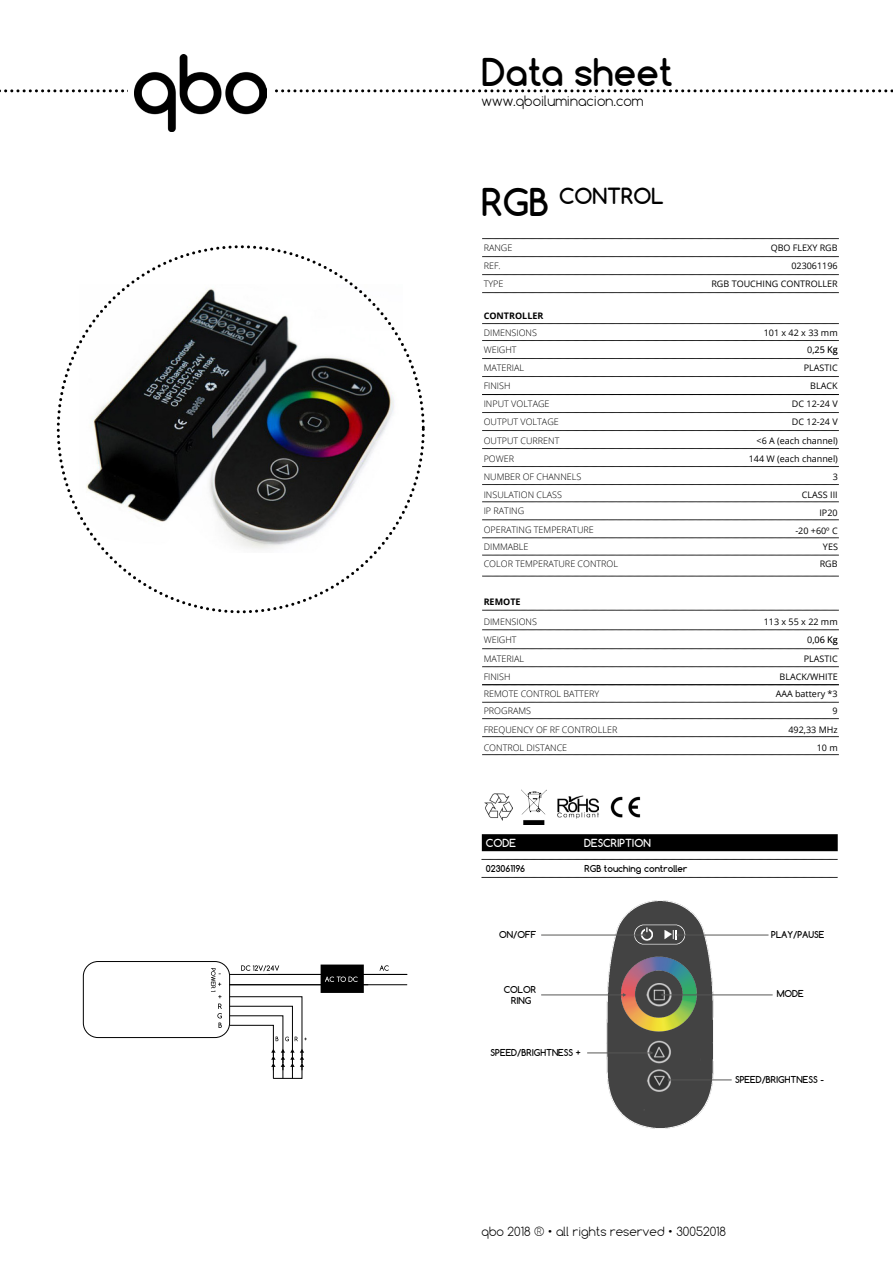
<style>
.page{position:relative;width:893px;height:1263px;background:#fff}
.page>*{position:absolute;margin:0;border:0;box-sizing:border-box;transform-origin:0 0}
.t1{font:700 36px "Comfortaa";color:#000}
.t2{font:700 21px "Comfortaa";color:#000}
.t3{font:300 13.5px "Comfortaa";color:#000}
.t4{font:300 12px "Comfortaa";color:#000}
.t5{font:700 10.5px "Comfortaa";color:#fff}
.t6{font:300 9px/17.9px "Open Sans";color:#000}
.t7{font:9px "Open Sans";color:#000}
.t8{font:700 9px/10.8px "Comfortaa";color:#000;text-align:center}
.t9{font:700 9px "Open Sans";color:#000}
.s1{font-size:36px}
</style>
<div class="page">
<svg style="left:0;top:89px;width:893px;height:3px"></svg>
<div style="left:129px;top:19px;width:143px;height:143px;background:#fff"></div>
<img style="left:134px;top:54px;width:132px;height:77px">
<svg style="left:482px;top:238px;width:357px;height:1px"></svg>
<div style="left:482px;top:834px;width:356px;height:17px;background:#000"></div>
<svg style="left:482px;top:256px;width:357px;height:1px"></svg>
<svg style="left:482px;top:274px;width:357px;height:1px"></svg>
<svg style="left:482px;top:292px;width:357px;height:1px"></svg>
<svg style="left:482px;top:376px;width:357px;height:1px"></svg>
<svg style="left:482px;top:412px;width:357px;height:1px"></svg>
<svg style="left:482px;top:394px;width:357px;height:1px"></svg>
<svg style="left:482px;top:430px;width:357px;height:1px"></svg>
<svg style="left:482px;top:448px;width:357px;height:1px"></svg>
<svg style="left:482px;top:466px;width:357px;height:1px"></svg>
<svg style="left:482px;top:555px;width:357px;height:1px"></svg>
<svg style="left:482px;top:484px;width:357px;height:1px"></svg>
<svg style="left:482px;top:538px;width:357px;height:1px"></svg>
<svg style="left:482px;top:502px;width:357px;height:1px"></svg>
<svg style="left:482px;top:520px;width:357px;height:1px"></svg>
<svg style="left:482px;top:576px;width:357px;height:1px"></svg>
<svg style="left:482px;top:702px;width:357px;height:1px"></svg>
<svg style="left:482px;top:859px;width:356px;height:1px"></svg>
<img style="left:610px;top:796px;width:30px;height:22px">
<img style="left:557px;top:795px;width:41px;height:23px">
<img style="left:484px;top:793px;width:28px;height:27px">
<img style="left:522px;top:790px;width:24px;height:34px">
<svg style="left:482px;top:340px;width:357px;height:19px"></svg>
<svg style="left:482px;top:666px;width:357px;height:1px"></svg>
<svg style="left:482px;top:684px;width:357px;height:1px"></svg>
<svg style="left:482px;top:630px;width:357px;height:19px"></svg>
<svg style="left:482px;top:718px;width:357px;height:1px"></svg>
<svg style="left:482px;top:736px;width:357px;height:1px"></svg>
<img style="left:79px;top:285px;width:323px;height:268px">
<img style="left:584px;top:934px;width:153px;height:146px">
<img style="left:607px;top:900px;width:106px;height:229px">
<img style="left:645px;top:983px;width:26px;height:108px">
<hr style="left:541px;top:935px;width:103px;height:1px;background:#575756">
<hr style="left:541px;top:995px;width:83px;height:1px;background:#575756">
<hr style="left:587px;top:1053px;width:64px;height:1px;background:#575756">
<hr style="left:679px;top:935px;width:89px;height:1px;background:#575756">
<svg style="left:675px;top:930px;width:4px;height:9px"></svg>
<hr style="left:663px;top:995px;width:110px;height:1px;background:#575756">
<svg style="left:660px;top:993px;width:4px;height:4px"></svg>
<hr style="left:670px;top:1080px;width:62px;height:1px;background:#575756">
<svg style="left:667px;top:1078px;width:3px;height:4px"></svg>
<div style="left:83px;top:961px;width:147px;height:77px;border:1px solid #000;border-radius:15px"></div>
<svg style="left:380px;top:965px;width:9px;height:6px"></svg>
<svg style="left:241px;top:965px;width:38px;height:6px"></svg>
<svg style="left:211px;top:968px;width:11px;height:60px"></svg>
<hr style="left:230px;top:974px;width:177px;height:1px;background:#000">
<hr style="left:229px;top:984px;width:178px;height:1px;background:#000">
<div style="left:321px;top:965px;width:42px;height:27px;background:#000"></div>
<div style="left:321px;top:964px;width:43px;height:29px;border:2px solid #000"></div>
<svg style="left:325px;top:976px;width:33px;height:6px"></svg>
<svg style="left:229px;top:996px;width:78px;height:83px"></svg>
<svg style="left:482px;top:877px;width:356px;height:1px"></svg>
<svg style="left:482px;top:323px;width:357px;height:1px"></svg>
<svg style="left:482px;top:610px;width:357px;height:1px"></svg>
<svg style="left:482px;top:754px;width:357px;height:1px"></svg>
<h1 class="t1" style="left:482px;top:49px;width:193px">Data sheet</h1>
<h3 class="t3" style="left:482px;top:92px;width:163px">www.qboiluminacion.com</h3>
<h2 class="t2" style="left:482px;top:183px;width:184px"><span class="s1">RGB</span> CONTROL</h2>
<p class="t6" style="left:484px;top:239px;width:30px">RANGE<br>REF.</p>
<p class="t7" style="left:771px;top:242px;width:69px">QBO FLEXY RGB</p>
<p class="t7" style="left:791px;top:259px;width:48px">023061196</p>
<p class="t6" style="left:484px;top:274px;width:21px">TYPE</p>
<p class="t7" style="left:711px;top:277px;width:128px">RGB TOUCHING CONTROLLER</p>
<p class="t9" style="left:484px;top:309px;width:61px">CONTROLLER</p>
<p class="t6" style="left:484px;top:323px;width:55px">DIMENSIONS</p>
<p class="t7" style="left:764px;top:326px;width:75px">101 x 42 x 33 mm</p>
<p class="t6" style="left:484px;top:340px;width:34px">WEIGHT</p>
<p class="t7" style="left:807px;top:343px;width:32px">0,25 Kg</p>
<p class="t6" style="left:484px;top:359px;width:42px">MATERIAL</p>
<p class="t7" style="left:804px;top:362px;width:35px">PLASTIC</p>
<p class="t6" style="left:484px;top:377px;width:28px">FINISH</p>
<p class="t7" style="left:810px;top:380px;width:29px">BLACK</p>
<p class="t6" style="left:484px;top:394px;width:67px">INPUT VOLTAGE</p>
<p class="t6" style="left:484px;top:412px;width:77px">OUTPUT VOLTAGE</p>
<p class="t7" style="left:792px;top:397px;width:47px">DC 12-24 V</p>
<p class="t7" style="left:792px;top:415px;width:47px">DC 12-24 V</p>
<p class="t6" style="left:484px;top:431px;width:77px">OUTPUT CURRENT</p>
<p class="t7" style="left:756px;top:434px;width:83px">&lt;6 A (each channel)</p>
<p class="t6" style="left:484px;top:449px;width:32px">POWER</p>
<p class="t7" style="left:749px;top:452px;width:91px">144 W (each channel)</p>
<p class="t7" style="left:802px;top:488px;width:37px">CLASS III</p>
<p class="t6" style="left:484px;top:467px;width:99px">NUMBER OF CHANNELS</p>
<p class="t7" style="left:833px;top:470px;width:7px">3</p>
<p class="t6" style="left:484px;top:485px;width:80px">INSULATION CLASS</p>
<p class="t6" style="left:484px;top:520px;width:112px">OPERATING TEMPERATURE</p>
<p class="t6" style="left:484px;top:502px;width:42px">IP RATING</p>
<p class="t7" style="left:819px;top:506px;width:20px">IP20</p>
<p class="t7" style="left:795px;top:524px;width:44px">-20 +60º C</p>
<p class="t6" style="left:484px;top:538px;width:46px">DIMMABLE</p>
<p class="t7" style="left:823px;top:541px;width:16px">YES</p>
<p class="t6" style="left:484px;top:555px;width:136px">COLOR TEMPERATURE CONTROL</p>
<p class="t7" style="left:820px;top:558px;width:19px">RGB</p>
<p class="t9" style="left:484px;top:595px;width:38px">REMOTE</p>
<p class="t6" style="left:484px;top:612px;width:55px">DIMENSIONS</p>
<p class="t7" style="left:764px;top:615px;width:75px">113 x 55 x 22 mm</p>
<p class="t6" style="left:484px;top:630px;width:34px">WEIGHT</p>
<p class="t7" style="left:807px;top:633px;width:32px">0,06 Kg</p>
<p class="t6" style="left:484px;top:649px;width:42px">MATERIAL</p>
<p class="t7" style="left:804px;top:652px;width:35px">PLASTIC</p>
<p class="t6" style="left:484px;top:667px;width:28px">FINISH</p>
<p class="t7" style="left:779px;top:670px;width:60px">BLACK/WHITE</p>
<p class="t6" style="left:484px;top:684px;width:117px">REMOTE CONTROL BATTERY</p>
<p class="t7" style="left:776px;top:687px;width:64px">AAA battery *3</p>
<p class="t6" style="left:484px;top:702px;width:49px">PROGRAMS</p>
<p class="t7" style="left:832px;top:705px;width:7px">9</p>
<p class="t6" style="left:484px;top:721px;width:135px">FREQUENCY OF RF CONTROLLER</p>
<p class="t7" style="left:788px;top:724px;width:51px">492,33 MHz</p>
<p class="t6" style="left:484px;top:738px;width:85px">CONTROL DISTANCE</p>
<p class="t7" style="left:817px;top:741px;width:23px">10 m</p>
<p class="t5" style="left:486px;top:836px;width:32px">CODE</p>
<p class="t5" style="left:584px;top:836px;width:68px">DESCRIPTION</p>
<p class="t8" style="left:486px;top:863px;width:41px">023061196</p>
<p class="t8" style="left:584px;top:863px;width:104px">RGB touching controller</p>
<p class="t8" style="left:499px;top:929px;width:39px">ON/OFF</p>
<p class="t8" style="left:771px;top:929px;width:55px">PLAY/PAUSE</p>
<p class="t8" style="left:504px;top:984px;width:34px">COLOR<br>RING</p>
<p class="t8" style="left:491px;top:1047px;width:92px">SPEED/BRIGHTNESS +</p>
<p class="t8" style="left:777px;top:988px;width:29px">MODE</p>
<p class="t8" style="left:735px;top:1074px;width:90px">SPEED/BRIGHTNESS -</p>
<h3 class="t4" style="left:482px;top:1223px;width:246px">qbo 2018 ® • all rights reserved • 30052018</h3>
</div>
